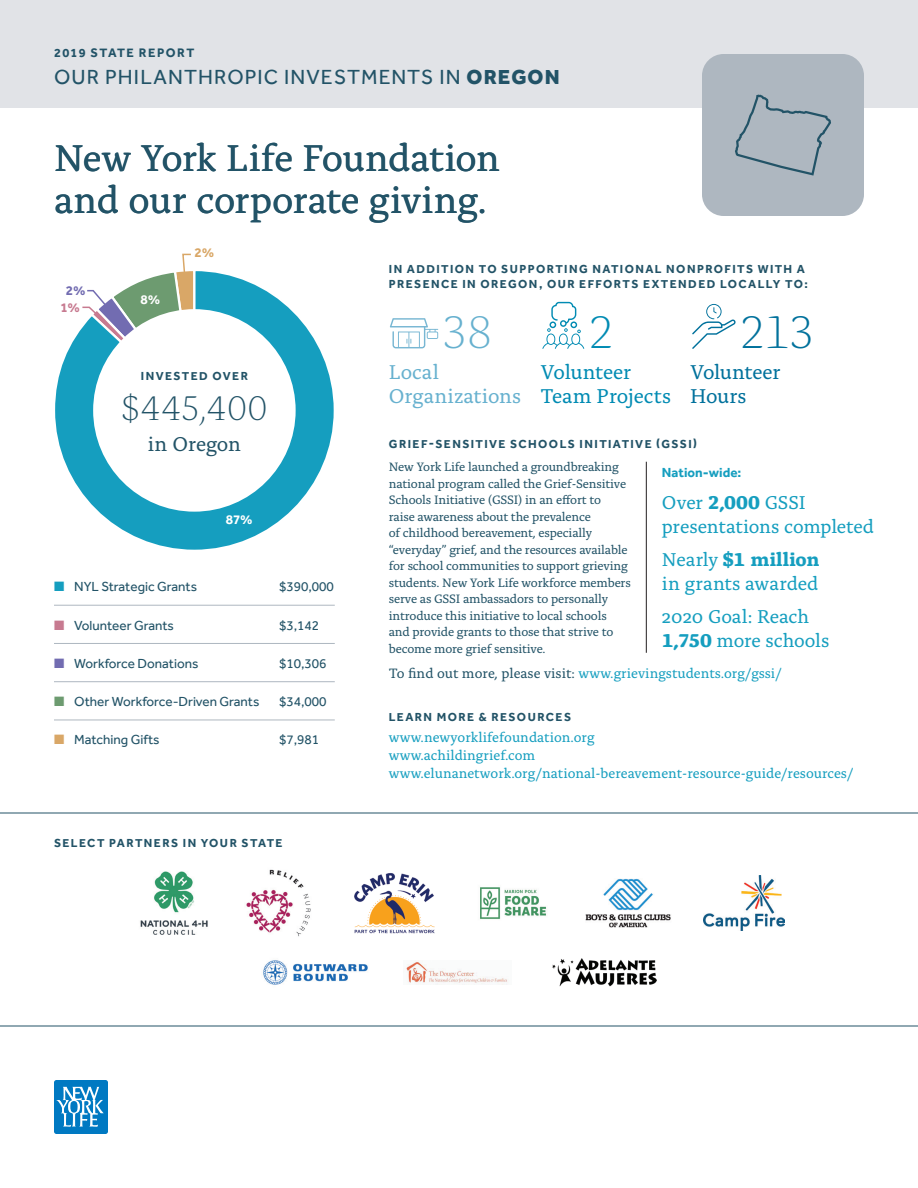
<style>
.page{position:relative;width:918px;height:1188px;background:#fff}
.page>*{position:absolute;margin:0;border:0;box-sizing:border-box;transform-origin:0 0}
.Callout__Alda_Light{font:300 48px "Alda OT";color:#00719c}
.Callout__Alda_Light-2{font:300 48px "Alda OT";color:#67b1cf}
.Callout__Alda_Light-3{font:300 48px "Alda OT";color:#018bb3}
.Title__Alda_Regular{font:39px/42px "Alda OT";letter-spacing:-.015em;color:#225367}
.Callout__Alda_Light-4{font:300 36px "Alda OT";letter-spacing:.01em;color:#225367}
.Title__Effra_Regular{font:21px "NYLIC Effra";letter-spacing:.055em;color:#225367}
.Callout__Alda_Regula{font:21px/24px "Alda OT";letter-spacing:-.01em;color:#018bb3}
.Callout__Alda_Regula-2{font:21px/24px "Alda OT";color:#67b1cf}
.Callout__Alda_Regula-3{font:21px/24px "Alda OT";letter-spacing:-.015em;color:#00719c}
.Callout__Alda_Regula-4{font:21px "Alda OT";letter-spacing:-.01em;color:#225367}
.Callout__Alda_Regual{font:19.5px/24px "Alda OT";letter-spacing:-.005em;color:#159ebf}
.Body__Alda_Regular_9{font:14.25px "Alda OT";color:#159ebf}
.Chart_Key__Effra_Reg{font:13.5px "NYLIC Effra";color:#225367}
.Chart_Key__Effra_Reg-2{font:700 13.5px "NYLIC Effra";color:#159ebf}
.t1{font:700 13.5px "NYLIC Effra";color:#fff}
.t2{font:700 13.5px "NYLIC Effra";color:#c77a90}
.t3{font:700 13.5px "NYLIC Effra";color:#726cb1}
.t4{font:700 13.5px "NYLIC Effra";color:#d9a767}
.Body__Alda_Regular_8{font:12.75px/16.5px "Alda OT";letter-spacing:-.015em;color:#225367}
.Head__Effra_Bold_8_5{font:700 12.75px "NYLIC Effra";letter-spacing:.11em;color:#225367}
.Head__Effra_Bold_8_1{font:700 12px/15px "NYLIC Effra";letter-spacing:.12em;color:#225367}
.s1{font-family:"Effra";font-weight:800}
.s2{color:#159ebf}
.s3{color:#c77a90}
.s4{color:#726cb1}
.s5{color:#6d9b70}
.s6{color:#d9a767}
.s7{font-weight:700}
.s8{color:#225367}
</style>
<div class="page">
<div style="left:0;top:0;width:918px;height:108px;background:#e1e3e7"></div>
<div style="left:702px;top:54px;width:162px;height:162px;background:#aeb7c0;border-radius:22px"></div>
<div style="left:54px;top:1080px;width:54px;height:54px;background:#0079c2;border-radius:3px"></div>
<svg style="left:56px;top:1087px;width:48px;height:40px"></svg>
<hr style="left:0;top:1026px;width:918px;height:1px;background:#225367">
<svg style="left:55px;top:271px;width:279px;height:279px"></svg>
<div style="left:93px;top:309px;width:203px;height:203px;background:#fff;border-radius:50%"></div>
<svg style="left:81px;top:253px;width:117px;height:161px"></svg>
<hr style="left:0;top:813px;width:918px;height:1px;background:#225367">
<svg style="left:692px;top:304px;width:44px;height:45px"></svg>
<svg style="left:542px;top:302px;width:42px;height:47px"></svg>
<svg style="left:390px;top:318px;width:48px;height:30px"></svg>
<hr style="left:54px;top:605px;width:281px;height:1px;background:#aeb7c0">
<hr style="left:54px;top:643px;width:281px;height:1px;background:#aeb7c0">
<hr style="left:54px;top:681px;width:281px;height:1px;background:#aeb7c0">
<hr style="left:54px;top:720px;width:281px;height:1px;background:#aeb7c0">
<hr style="left:646px;top:462px;width:1px;height:191px;background:#231f20">
<svg style="left:735px;top:94px;width:96px;height:82px"></svg>
<img style="left:552px;top:959px;width:105px;height:27px">
<img style="left:585px;top:879px;width:86px;height:48px">
<img style="left:354px;top:873px;width:81px;height:61px">
<img style="left:703px;top:875px;width:81px;height:56px">
<img style="left:480px;top:887px;width:66px;height:32px">
<img style="left:140px;top:871px;width:68px;height:64px">
<img style="left:263px;top:960px;width:105px;height:25px">
<img style="left:246px;top:869px;width:65px;height:68px">
<img style="left:406px;top:961px;width:101px;height:23px">
<p class="Head__Effra_Bold_8_5" style="left:54px;top:45px;width:142px">2019 STATE REPORT</p>
<p class="Title__Effra_Regular" style="left:54px;top:65px;width:507px">OUR PHILANTHROPIC INVESTMENTS IN <span class="s1">OREGON</span></p>
<p class="Title__Alda_Regular" style="left:54px;top:140px;width:447px">New York Life Foundation and our corporate giving.</p>
<p class="t3" style="left:66px;top:282px;width:21px">2%</p>
<p class="t2" style="left:60px;top:300px;width:21px">1%</p>
<p class="t1" style="left:141px;top:291px;width:21px">8%</p>
<p class="t4" style="left:195px;top:244px;width:21px">2%</p>
<p class="Head__Effra_Bold_8_1" style="left:141px;top:368px;width:109px">INVESTED OVER</p>
<p class="Callout__Alda_Light-4" style="left:121px;top:393px;width:148px">$445,400</p>
<p class="Callout__Alda_Regula-4" style="left:148px;top:435px;width:95px">in Oregon</p>
<p class="t1" style="left:226px;top:511px;width:28px">87%</p>
<p class="Chart_Key__Effra_Reg" style="left:54px;top:579px;width:145px"><span class="s2">■</span> NYL Strategic Grants</p>
<p class="Chart_Key__Effra_Reg" style="left:279px;top:579px;width:56px">$390,000</p>
<p class="Chart_Key__Effra_Reg" style="left:54px;top:617px;width:122px"><span class="s3">■</span> Volunteer Grants</p>
<p class="Chart_Key__Effra_Reg" style="left:279px;top:617px;width:42px">$3,142</p>
<p class="Chart_Key__Effra_Reg" style="left:54px;top:655px;width:146px"><span class="s4">■</span> Workforce Donations</p>
<p class="Chart_Key__Effra_Reg" style="left:279px;top:655px;width:49px">$10,306</p>
<p class="Chart_Key__Effra_Reg" style="left:54px;top:694px;width:207px"><span class="s5">■</span> Other Workforce-Driven Grants</p>
<p class="Chart_Key__Effra_Reg" style="left:279px;top:694px;width:49px">$34,000</p>
<p class="Chart_Key__Effra_Reg" style="left:54px;top:732px;width:107px"><span class="s6">■</span> Matching Gifts</p>
<p class="Chart_Key__Effra_Reg" style="left:279px;top:732px;width:42px">$7,981</p>
<p class="Head__Effra_Bold_8_1" style="left:54px;top:835px;width:230px">SELECT PARTNERS IN YOUR STATE</p>
<p class="Head__Effra_Bold_8_1" style="left:389px;top:261px;width:421px">IN ADDITION TO SUPPORTING NATIONAL NONPROFITS WITH A<br>PRESENCE IN OREGON, OUR EFFORTS EXTENDED LOCALLY TO:</p>
<p class="Callout__Alda_Light-2" style="left:442px;top:312px;width:53px">38</p>
<p class="Callout__Alda_Regula-2" style="left:389px;top:362px;width:134px">Local<br>Organizations</p>
<p class="Callout__Alda_Light-3" style="left:588px;top:312px;width:28px">2</p>
<p class="Callout__Alda_Regula" style="left:541px;top:362px;width:132px">Volunteer<br>Team Projects</p>
<p class="Callout__Alda_Light" style="left:739px;top:312px;width:78px">213</p>
<p class="Callout__Alda_Regula-3" style="left:690px;top:362px;width:92px">Volunteer<br>Hours</p>
<p class="Head__Effra_Bold_8_1" style="left:389px;top:436px;width:310px">GRIEF-SENSITIVE SCHOOLS INITIATIVE (GSSI)</p>
<p class="Body__Alda_Regular_8" style="left:389px;top:460px;width:244px">New York Life launched a groundbreaking national program called the Grief-Sensitive Schools Initiative (GSSI) in an effort to<br>raise awareness about the prevalence<br>of childhood bereavement, especially “everyday” grief, and the resources available for school communities to support grieving students. New York Life workforce members serve as GSSI ambassadors to personally introduce this initiative to local schools and provide grants to those that strive to become more grief sensitive.</p>
<p class="Chart_Key__Effra_Reg-2" style="left:662px;top:464px;width:81px">Nation-wide:</p>
<p class="Callout__Alda_Regual" style="left:662px;top:492px;width:214px">Over <span class="s7">2,000</span> GSSI presentations completed</p>
<p class="Callout__Alda_Regual" style="left:662px;top:550px;width:159px">Nearly <span class="s7">$1 million </span>in grants awarded</p>
<p class="Callout__Alda_Regual" style="left:662px;top:606px;width:169px">2020 Goal: Reach<br><span class="s7">1,750</span> more schools</p>
<p class="Body__Alda_Regular_9" style="left:389px;top:667px;width:395px"><span class="s8">To find out more, please visit:</span> www.grievingstudents.org/gssi/</p>
<p class="Head__Effra_Bold_8_1" style="left:389px;top:709px;width:184px">LEARN MORE &amp; RESOURCES</p>
<p class="Body__Alda_Regular_9" style="left:389px;top:732px;width:207px">www.newyorklifefoundation.org</p>
<p class="Body__Alda_Regular_9" style="left:389px;top:750px;width:148px">www.achildingrief.com</p>
<p class="Body__Alda_Regular_9" style="left:389px;top:768px;width:467px">www.elunanetwork.org/national-bereavement-resource-guide/resources/</p>
</div>
